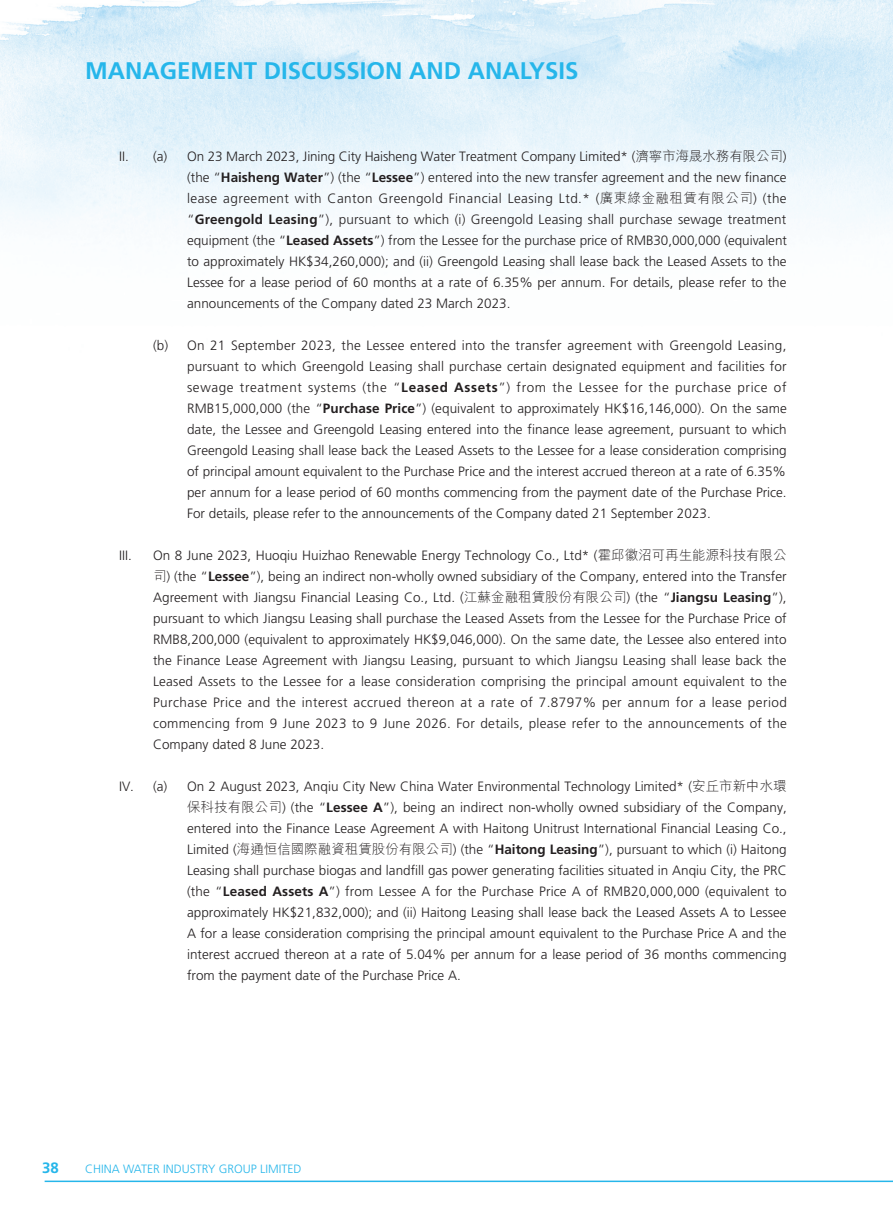
<style>
.page{position:relative;width:893px;height:1212px;background:#fff}
.page>*{position:absolute;margin:0;border:0;box-sizing:border-box;transform-origin:0 0}
.t1{font:700 24px "Frutiger LT Std";color:#26b6ea}
.t2{font:700 15px "Frutiger LT Std";color:#26b6ea}
._00_txt{font:300 13.5px/21px "Frutiger LT Std";color:#231f20;text-align:justify}
.t3{font:300 12px "Frutiger LT Std";color:#26b6ea}
.s1{font-family:"M Hei HK"}
.s2{font-weight:700}
</style>
<div class="page">
<img style="left:0;top:0;width:893px;height:1183px">
<hr style="left:45px;top:1180px;width:848px;height:2px;background:#26b6ea">
<h1 class="t1" style="left:85px;top:57px;width:495px">MANAGEMENT DISCUSSION AND ANALYSIS</h1>
<p class="_00_txt" style="left:119px;top:146px;width:50px">II. (a)</p>
<p class="_00_txt" style="left:187px;top:146px;width:601px">On 23 March 2023, Jining City Haisheng Water Treatment Company Limited* (<span class="s1">濟寧市海晟水務有限公司</span>) (the “<span class="s2">Haisheng Water</span>”) (the “<span class="s2">Lessee</span>”) entered into the new transfer agreement and the new finance lease agreement with Canton Greengold Financial Leasing Ltd.* (<span class="s1">廣東綠金融租賃有限公司</span>) (the “<span class="s2">Greengold Leasing</span>”), pursuant to which (i) Greengold Leasing shall purchase sewage treatment equipment (the “<span class="s2">Leased Assets</span>”) from the Lessee for the purchase price of RMB30,000,000 (equivalent to approximately HK$34,260,000); and (ii) Greengold Leasing shall lease back the Leased Assets to the Lessee for a lease period of 60 months at a rate of 6.35% per annum. For details, please refer to the announcements of the Company dated 23 March 2023.</p>
<p class="_00_txt" style="left:187px;top:335px;width:601px;text-indent:-34px">(b) On 21 September 2023, the Lessee entered into the transfer agreement with Greengold Leasing, pursuant to which Greengold Leasing shall purchase certain designated equipment and facilities for sewage treatment systems (the “<span class="s2">Leased Assets</span>”) from the Lessee for the purchase price of RMB15,000,000 (the “<span class="s2">Purchase Price</span>”) (equivalent to approximately HK$16,146,000). On the same date, the Lessee and Greengold Leasing entered into the finance lease agreement, pursuant to which Greengold Leasing shall lease back the Leased Assets to the Lessee for a lease consideration comprising of principal amount equivalent to the Purchase Price and the interest accrued thereon at a rate of 6.35% per annum for a lease period of 60 months commencing from the payment date of the Purchase Price.<br>For details, please refer to the announcements of the Company dated 21 September 2023.</p>
<p class="_00_txt" style="left:119px;top:545px;width:14px">III.</p>
<p class="_00_txt" style="left:153px;top:545px;width:635px">On 8 June 2023, Huoqiu Huizhao Renewable Energy Technology Co., Ltd* (<span class="s1">霍邱徽沼可再生能源科技有限公司</span>) (the “<span class="s2">Lessee</span>”), being an indirect non-wholly owned subsidiary of the Company, entered into the Transfer Agreement with Jiangsu Financial Leasing Co., Ltd. (<span class="s1">江蘇金融租賃股份有限公司</span>) (the “<span class="s2">Jiangsu Leasing</span>”), pursuant to which Jiangsu Leasing shall purchase the Leased Assets from the Lessee for the Purchase Price of RMB8,200,000 (equivalent to approximately HK$9,046,000). On the same date, the Lessee also entered into the Finance Lease Agreement with Jiangsu Leasing, pursuant to which Jiangsu Leasing shall lease back the Leased Assets to the Lessee for a lease consideration comprising the principal amount equivalent to the Purchase Price and the interest accrued thereon at a rate of 7.8797% per annum for a lease period commencing from 9 June 2023 to 9 June 2026. For details, please refer to the announcements of the Company dated 8 June 2023.</p>
<p class="_00_txt" style="left:119px;top:776px;width:50px">IV. (a)</p>
<p class="_00_txt" style="left:187px;top:776px;width:601px">On 2 August 2023, Anqiu City New China Water Environmental Technology Limited* (<span class="s1">安丘市新中水環保科技有限公司</span>) (the “<span class="s2">Lessee A</span>”), being an indirect non-wholly owned subsidiary of the Company, entered into the Finance Lease Agreement A with Haitong Unitrust International Financial Leasing Co., Limited (<span class="s1">海通恒信國際融資租賃股份有限公司</span>) (the “<span class="s2">Haitong Leasing</span>”), pursuant to which (i) Haitong Leasing shall purchase biogas and landfill gas power generating facilities situated in Anqiu City, the PRC (the “<span class="s2">Leased Assets A</span>”) from Lessee A for the Purchase Price A of RMB20,000,000 (equivalent to approximately HK$21,832,000); and (ii) Haitong Leasing shall lease back the Leased Assets A to Lessee A for a lease consideration comprising the principal amount equivalent to the Purchase Price A and the interest accrued thereon at a rate of 5.04% per annum for a lease period of 36 months commencing from the payment date of the Purchase Price A.</p>
<p class="t2" style="left:42px;top:1158px;width:18px">38</p>
<p class="t3" style="left:85px;top:1162px;width:218px">CHINA WATER INDUSTRY GROUP LIMITED</p>
</div>
